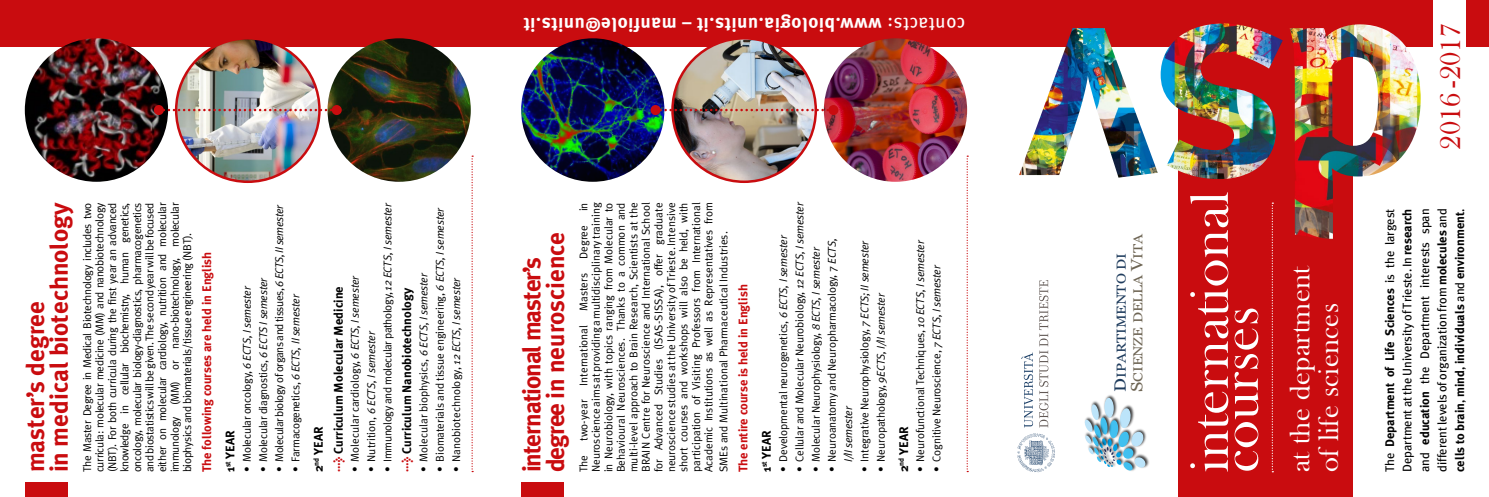
<style>
.page{position:relative;width:1489px;height:497px;background:#fff}
.page>*{position:absolute;margin:0;border:0;box-sizing:border-box;transform-origin:0 0}
.t1{font:55px "Bask Old Face";letter-spacing:.01em;color:#fff}
.t2{font:29.12px "Bask Old Face";color:#c90c0f}
.t3{font:28.75px/28.8px "Bask Old Face";letter-spacing:.01em;color:#fff}
.t4{font:700 25px/23.8px "Meta Plus";letter-spacing:-.04em;color:#c90c0f}
.t5{font:700 25px/23.8px "Meta Plus";color:#c90c0f}
.t6{font:700 19px "Meta Plus";letter-spacing:.03em;color:#fff}
.t7{font:13.12px/16.5px "Georgia";color:#6e6554;scale:1.12 1}
.t8{font:12.5px/17.5px "Meta Plus";color:#000;text-align:justify}
.t9{font:700 12.5px/23.4px "Meta Plus";color:#c90c0f}
.t10{font:700 12.5px/19.8px "Meta Plus";color:#000}
.t11{font:11.25px/12.5px "Meta Plus Normal";letter-spacing:-.01em;color:#000;text-align:justify}
.t12{font:italic 11.25px "Meta Plus Normal";letter-spacing:-.02em;color:#000}
.t13{font:11.25px "Meta Plus Normal";letter-spacing:-.04em;color:#000}
.t14{font:11.25px "Meta Plus Normal";letter-spacing:-.03em;color:#000}
.s1{font-weight:400}
.s2{color:#000}
.s3{font-style:italic}
.s4{color:#c90c0f}
.s5{font-style:normal}
.s6{font-size:16.38px;color:#1f3c5d}
.s7{color:#1f3c5d}
.s8{font-size:16.38px}
.s9{font-weight:700}
</style>
<div class="page">
<div style="left:1178px;top:0;width:174px;height:496px;background:#c90c0f"></div>
<div style="left:0;top:0;width:1488px;height:47px;background:#c90c0f"></div>
<img style="left:1104px;top:395px;width:13px;height:8px">
<svg style="left:1104px;top:397px;width:9px;height:20px"></svg>
<img style="left:1145px;top:455px;width:4px;height:13px">
<svg style="left:1084px;top:403px;width:61px;height:67px"></svg>
<svg style="left:1017px;top:280px;width:37px;height:191px"></svg>
<div style="left:1432px;top:0;width:33px;height:156px;background:#fff"></div>
<img style="left:1019px;top:23px;width:401px;height:217px">
<img style="left:25px;top:38px;width:143px;height:143px;border-radius:72px">
<img style="left:176px;top:38px;width:143px;height:143px;border-radius:72px">
<img style="left:327px;top:38px;width:144px;height:143px;border-radius:72px">
<img style="left:521px;top:38px;width:143px;height:143px;border-radius:72px">
<img style="left:672px;top:38px;width:143px;height:143px;border-radius:72px">
<img style="left:823px;top:38px;width:144px;height:143px;border-radius:72px">
<div style="left:25px;top:482px;width:42px;height:14px;background:#c90c0f"></div>
<div style="left:521px;top:482px;width:42px;height:14px;background:#c90c0f"></div>
<svg style="left:966px;top:155px;width:2px;height:316px"></svg>
<svg style="left:471px;top:155px;width:2px;height:316px"></svg>
<svg style="left:164px;top:109px;width:168px;height:2px"></svg>
<div style="left:154px;top:105px;width:10px;height:10px;background:#c90c0f;border-radius:50%"></div>
<div style="left:332px;top:105px;width:10px;height:10px;background:#c90c0f;border-radius:50%"></div>
<svg style="left:660px;top:109px;width:168px;height:2px"></svg>
<div style="left:650px;top:105px;width:10px;height:10px;background:#c90c0f;border-radius:50%"></div>
<div style="left:828px;top:105px;width:10px;height:10px;background:#c90c0f;border-radius:50%"></div>
<svg style="left:1271px;top:202px;width:2px;height:268px"></svg>
<h3 class="t6" style="left:965px;top:36px;width:443px;rotate:-180deg"><span class="s1">contacts:</span> www.biologia.units.it – manfiole@units.it</h3>
<h3 class="t5" style="left:24px;top:471px;width:271px;rotate:-90deg">master’s degree<br>in medical biotechnology</h3>
<p class="t11" style="left:81px;top:471px;width:271px;rotate:-90deg">The Master Degree in Medical Biotechnology includes two curricula: molecular medicine (MM) and nanobiotechnology (NBT). For both curricula during the first year an advanced knowledge in cellular biochemistry, human genetics, oncology, molecular biology-diagnostics, pharmacogenetics and biostatistics will be given. The second year will be focused either on molecular cardiology, nutrition and molecular immunology (MM) or nano-biotechnology, molecular biophysics and biomaterials/tissue engineering (NBT).</p>
<p class="t9" style="left:195px;top:471px;width:222px;rotate:-90deg">The following courses are held in English<br><span class="s2">1</span><sup>st</sup> <span class="s2">YEAR</span></p>
<p class="t14" style="left:381px;top:471px;width:270px;rotate:-90deg">• Immunology and molecular pathology, <span class="s3">12 ECTS, I semester</span></p>
<p class="t13" style="left:273px;top:471px;width:269px;rotate:-90deg">• Molecular biology of organs and tissues, <span class="s3">6 ECTS, II semester</span></p>
<p class="t11" style="left:289px;top:471px;width:179px;rotate:-90deg">• Farmacogenetics, <span class="s3">6 ECTS, II semester</span></p>
<p class="t10" style="left:309px;top:471px;width:187px;rotate:-90deg">2<sup>nd</sup> YEAR<br><span class="s4">&gt;</span> Curriculum Molecular Medicine</p>
<p class="t11" style="left:349px;top:471px;width:198px;rotate:-90deg">• Molecular cardiology, <span class="s3">6 ECTS, I semester</span></p>
<p class="t11" style="left:240px;top:471px;width:188px;rotate:-90deg">• Molecular oncology, <span class="s3">6 ECTS, I semester</span></p>
<p class="t11" style="left:257px;top:471px;width:196px;rotate:-90deg">• Molecular diagnostics, <span class="s3">6 ECTS I semester</span></p>
<p class="t12" style="left:365px;top:471px;width:143px;rotate:-90deg"><span class="s5">• Nutrition,</span> 6 ECTS, I semester</p>
<p class="t11" style="left:433px;top:471px;width:266px;rotate:-90deg">• Biomaterials and tissue engineering, <span class="s3">6 ECTS, I semester</span></p>
<p class="t11" style="left:417px;top:471px;width:201px;rotate:-90deg">• Molecular biophysics, <span class="s3">6 ECTS, I semester</span></p>
<p class="t11" style="left:450px;top:471px;width:196px;rotate:-90deg">• Nanobiotechnology, <span class="s3">12 ECTS, I semester</span></p>
<p class="t10" style="left:397px;top:471px;width:186px;rotate:-90deg"><span class="s4">&gt;</span> Curriculum Nanobiotechnology</p>
<h3 class="t4" style="left:520px;top:471px;width:242px;rotate:-90deg">international master’s degree in neuroscience</h3>
<p class="t11" style="left:577px;top:471px;width:271px;rotate:-90deg">The two-year International Masters Degree in Neuroscience aims at providing a multidisciplinary training in Neurobiology, with topics ranging from Molecular to Behavioural Neurosciences. Thanks to a common and multi-level approach to Brain Research, Scientists at the BRAIN Centre for Neuroscience and International School for Advanced Studies (ISAS-SISSA), offer graduate neuroscience studies at the University of Trieste. Intensive short courses and workshops will also be held, with participation of Visiting Professors from International Academic Institutions as well as Representatives from</p>
<p class="t11" style="left:717px;top:471px;width:242px;rotate:-90deg">SMEs and Multinational Pharmaceutical Industries.</p>
<p class="t9" style="left:731px;top:471px;width:189px;rotate:-90deg">The entire course is held in English<br><span class="s2">1</span><sup>st</sup> <span class="s2">YEAR</span></p>
<p class="t11" style="left:793px;top:471px;width:271px;rotate:-90deg">• Cellular and Molecular Neurobiology, <span class="s3">12 ECTS, I semester</span></p>
<p class="t11" style="left:776px;top:471px;width:238px;rotate:-90deg">• Developmental neurogenetics, <span class="s3">6 ECTS, I semester</span></p>
<p class="t11" style="left:809px;top:471px;width:226px;rotate:-90deg">• Molecular Neurophysiology, <span class="s3">8 ECTS, I semester</span></p>
<p class="t11" style="left:823px;top:461px;width:225px;line-height:16.2px;text-indent:-11px;rotate:-90deg">• Neuroanatomy and Neuropharmacology, 7 <span class="s3">ECTS,<br>I/II semester</span></p>
<p class="t11" style="left:858px;top:471px;width:233px;rotate:-90deg">• Integrative Neurophysiology, <span class="s3">7 ECTS; II semester</span></p>
<p class="t12" style="left:874px;top:471px;width:181px;rotate:-90deg"><span class="s5">• Neuropathology,</span> 9ECTS, I/II semester</p>
<p class="t10" style="left:893px;top:471px;width:48px;rotate:-90deg">2<sup>nd</sup> YEAR</p>
<p class="t11" style="left:914px;top:471px;width:233px;rotate:-90deg">• Neurofunctional Techniques, <span class="s3">10 ECTS, I semester</span></p>
<p class="t11" style="left:930px;top:471px;width:208px;rotate:-90deg">• Cognitive Neuroscience, <span class="s3">7 ECTS, I semester</span></p>
<p class="t7" style="left:1112px;top:391px;width:143px;rotate:-90deg"><span class="s6">D</span><span class="s7">IPARTIMENTO DI<br></span><span class="s8">S</span>CIENZE DELLA <span class="s8">V</span>ITA</p>
<h1 class="t1" style="left:1179px;top:471px;width:282px;rotate:-90deg">international</h1>
<h1 class="t1" style="left:1209px;top:471px;width:167px;rotate:-90deg">courses</h1>
<h3 class="t3" style="left:1285px;top:471px;width:208px;rotate:-90deg">at the department of life sciences</h3>
<h2 class="t2" style="left:1434px;top:149px;width:128px;rotate:-90deg">2016 -2017</h2>
<p class="t8" style="left:1380px;top:471px;width:265px;rotate:-90deg">The <span class="s9">Department of Life Sciences</span> is the largest Department at the University of Trieste. In <span class="s9">research </span>and <span class="s9">education</span> the Department interests span different levels of organization from <span class="s9">molecules</span> and <span class="s9">cells to brain</span>, <span class="s9">mind</span>, <span class="s9">individuals</span> and <span class="s9">environment</span>.</p>
</div>
